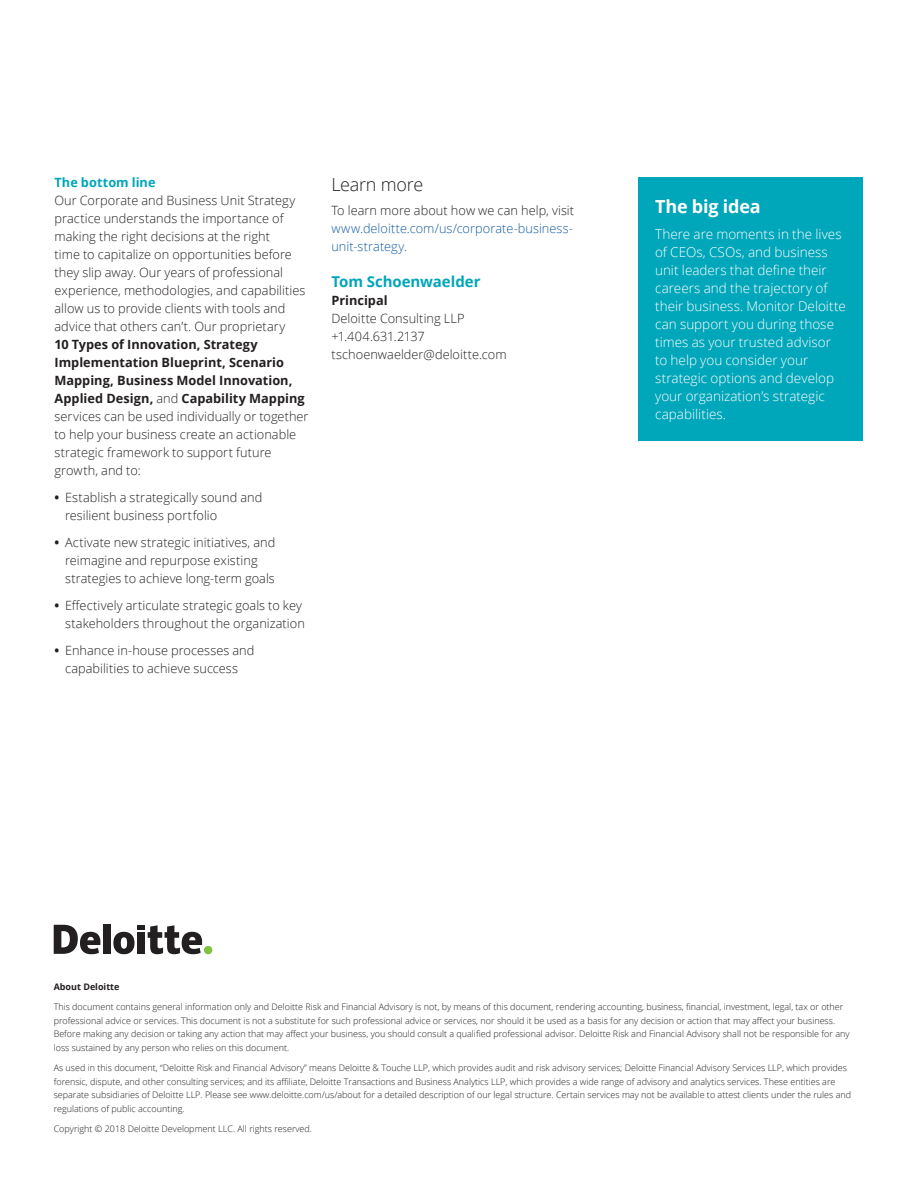
<style>
.page{position:relative;width:918px;height:1188px;background:#fff}
.page>*{position:absolute;margin:0;border:0;box-sizing:border-box;transform-origin:0 0}
.Subhead_A__8_5_12pt{font:700 18px "Open Sans";letter-spacing:-.01em;color:#fff}
.Body_copy__8_5_12pt{font:300 18px "Open Sans";letter-spacing:-.015em;color:#231f20}
.Subhead_A__8_5_12pt-2{font:700 15px "Open Sans";letter-spacing:-.005em;color:#00a6b9}
.Body_copy__8_5_12pt-2{font:300 13.5px/18px "Open Sans";color:#fff}
.Subhead_A__8_5_12pt-3{font:300 12.75px/18px "Open Sans";letter-spacing:.005em;color:#231f20}
.Body_copy__8_5_12pt-3{font:300 12.75px/18px "Open Sans";letter-spacing:.005em;color:#175d9e;text-align:justify}
.Body_copy__8_5_12pt-4{font:300 12.75px "Open Sans";letter-spacing:.005em;color:#231f20}
.Body_copy__8_5_12pt-5{font:300 12.75px "Open Sans";letter-spacing:-.015em;color:#231f20}
.Subhead_A__8_5_12pt-4{font:700 12.75px "Open Sans";letter-spacing:.005em;color:#00a6b9}
.Subhead_A__8_5_12pt-5{font:700 12.75px "Open Sans";color:#231f20}
.Footer_copy{font:300 9px/13.5px "Open Sans";color:#231f20}
.Footer_copy-2{font:700 9px "Open Sans";color:#231f20}
.s1{font-weight:700}
.s2{color:#231f20}
</style>
<div class="page">
<div style="left:204px;top:946px;width:8px;height:8px;background:#7fc241;border-radius:50%"></div>
<div style="left:103px;top:925px;width:8px;height:29px;background:#231f20"></div>
<svg style="left:113px;top:932px;width:22px;height:22px"></svg>
<div style="left:137px;top:932px;width:8px;height:22px;background:#231f20"></div>
<div style="left:137px;top:925px;width:8px;height:5px;background:#231f20"></div>
<svg style="left:148px;top:925px;width:54px;height:29px"></svg>
<svg style="left:54px;top:925px;width:46px;height:29px"></svg>
<div style="left:638px;top:177px;width:225px;height:264px;background:#00a6b9"></div>
<p class="Subhead_A__8_5_12pt-4" style="left:54px;top:173px;width:103px">The bottom line</p>
<p class="Subhead_A__8_5_12pt-3" style="left:54px;top:191px;width:256px">Our Corporate and Business Unit Strategy practice understands the importance of making the right decisions at the right<br>time to capitalize on opportunities before they slip away. Our years of professional experience, methodologies, and capabilities allow us to provide clients with tools and advice that others can’t. Our proprietary<br><span class="s1">10 Types of Innovation, Strategy Implementation Blueprint, Scenario Mapping, Business Model Innovation, Applied Design,</span> and <span class="s1">Capability Mapping </span>services can be used individually or together to help your business create an actionable strategic framework to support future growth, and to:</p>
<p class="Subhead_A__8_5_12pt-3" style="left:65px;top:488px;width:199px;text-indent:-11px"><span class="s1">•</span> Establish a strategically sound and resilient business portfolio</p>
<p class="Subhead_A__8_5_12pt-3" style="left:65px;top:533px;width:212px;text-indent:-11px"><span class="s1">•</span> Activate new strategic initiatives, and reimagine and repurpose existing strategies to achieve long-term goals</p>
<p class="Subhead_A__8_5_12pt-3" style="left:54px;top:596px;width:252px;text-align:right"><span class="s1">•</span> Effectively articulate strategic goals to key stakeholders throughout the organization</p>
<p class="Subhead_A__8_5_12pt-3" style="left:54px;top:641px;width:201px;text-align:center"><span class="s1">•</span> Enhance in-house processes and capabilities to achieve success</p>
<p class="Body_copy__8_5_12pt" style="left:331px;top:172px;width:93px">Learn more</p>
<p class="Body_copy__8_5_12pt-3" style="left:331px;top:201px;width:244px"><span class="s2">To learn more about how we can help, visit </span>www.deloitte.com/us/corporate-business&shy;unit-strategy.</p>
<p class="Subhead_A__8_5_12pt" style="left:655px;top:194px;width:107px">The big idea</p>
<p class="Body_copy__8_5_12pt-2" style="left:655px;top:224px;width:192px">There are moments in the lives of CEOs, CSOs, and business unit leaders that define their careers and the trajectory of their business. Monitor Deloitte can support you during those times as your trusted advisor to help you consider your strategic options and develop your organization’s strategic capabilities.</p>
<p class="Subhead_A__8_5_12pt-2" style="left:331px;top:271px;width:151px">Tom Schoenwaelder</p>
<p class="Subhead_A__8_5_12pt-5" style="left:331px;top:291px;width:58px">Principal</p>
<p class="Body_copy__8_5_12pt-4" style="left:331px;top:310px;width:135px">Deloitte Consulting LLP</p>
<p class="Body_copy__8_5_12pt-5" style="left:331px;top:328px;width:95px">+1.404.631.2137</p>
<p class="Body_copy__8_5_12pt-4" style="left:331px;top:346px;width:177px">tschoenwaelder@deloitte.com</p>
<p class="Footer_copy-2" style="left:54px;top:980px;width:67px">About Deloitte</p>
<p class="Footer_copy" style="left:54px;top:1000px;width:797px">This document contains general information only and Deloitte Risk and Financial Advisory is not, by means of this document, rendering accounting, business, financial, investment, legal, tax or other professional advice or services. This document is not a substitute for such professional advice or services, nor should it be used as a basis for any decision or action that may affect your business.<br>Before making any decision or taking any action that may affect your business, you should consult a qualified professional advisor. Deloitte Risk and Financial Advisory shall not be responsible for any loss sustained by any person who relies on this document.</p>
<p class="Footer_copy" style="left:54px;top:1061px;width:799px">As used in this document, “Deloitte Risk and Financial Advisory” means Deloitte &amp; Touche LLP, which provides audit and risk advisory services; Deloitte Financial Advisory Services LLP, which provides forensic, dispute, and other consulting services; and its affiliate, Deloitte Transactions and Business Analytics LLP, which provides a wide range of advisory and analytics services. These entities are separate subsidiaries of Deloitte LLP. Please see www.deloitte.com/us/about for a detailed description of our legal structure. Certain services may not be available to attest clients under the rules and regulations of public accounting.</p>
<p class="Footer_copy" style="left:54px;top:1122px;width:260px">Copyright © 2018 Deloitte Development LLC. All rights reserved.</p>
</div>
